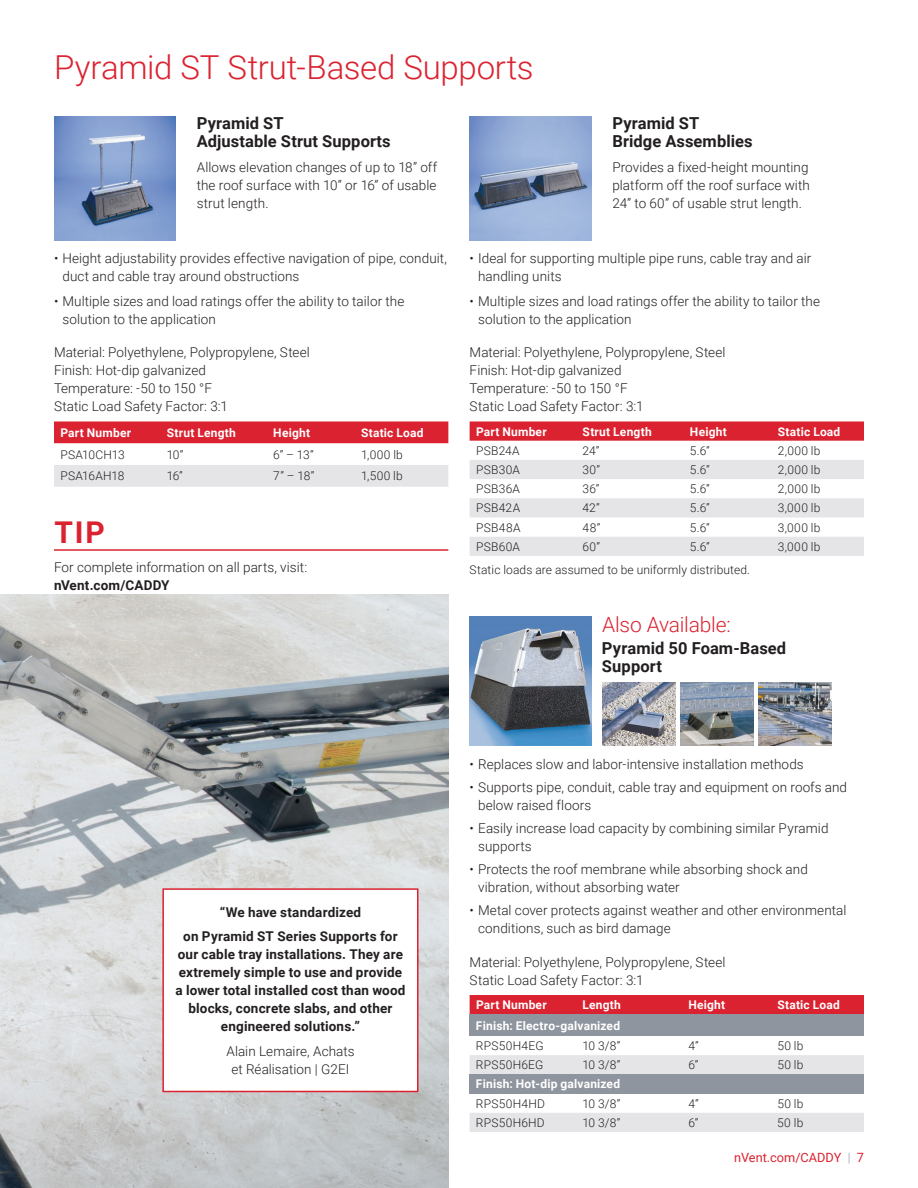
<style>
.page{position:relative;width:918px;height:1188px;background:#fff}
.page>*{position:absolute;margin:0;border:0;box-sizing:border-box;transform-origin:0 0}
.t1{font:300 33px "Roboto";letter-spacing:-.005em;color:#db2230}
.t2{font:700 30px "Roboto";color:#db2230}
.t3{font:300 21px "Roboto";letter-spacing:-.01em;color:#db2230}
.t4{font:700 16.5px/18px "Roboto";letter-spacing:.005em;color:#231f20}
.t5{font:300 13.5px/18px "Roboto";letter-spacing:.005em;color:#231f20}
.t6{font:700 13.5px/18px "Roboto";letter-spacing:.015em;color:#231f20;text-align:center}
.t7{font:12.75px "Roboto";color:#db2230}
.t8{font:300 12px "Roboto";letter-spacing:.015em;color:#231f20}
.t9{font:700 12px "Roboto";letter-spacing:.015em;color:#fff}
.s1{font-weight:300;color:#8f959e}
</style>
<div class="page">
<img style="left:0;top:594px;width:448px;height:594px">
<img style="left:54px;top:117px;width:122px;height:123px">
<img style="left:470px;top:117px;width:121px;height:123px">
<div style="left:54px;top:421px;width:394px;height:22px;background:#db2230"></div>
<div style="left:54px;top:465px;width:394px;height:22px;background:#e5e5e8"></div>
<svg style="left:470px;top:421px;width:394px;height:20px;background:#dc2a38"></svg>
<svg style="left:470px;top:460px;width:394px;height:96px"></svg>
<img style="left:470px;top:616px;width:121px;height:130px">
<div style="left:470px;top:995px;width:394px;height:19px;background:#db2230"></div>
<div style="left:470px;top:1014px;width:394px;height:22px;background:#8f959e"></div>
<svg style="left:470px;top:1055px;width:394px;height:77px"></svg>
<div style="left:470px;top:1074px;width:394px;height:20px;background:#8f959e"></div>
<hr style="left:54px;top:549px;width:394px;height:2px;background:#db2230">
<img style="left:603px;top:682px;width:73px;height:64px">
<img style="left:681px;top:682px;width:73px;height:64px">
<img style="left:759px;top:682px;width:73px;height:64px">
<div style="left:162px;top:888px;width:257px;height:204px;background:#fff;border:2px solid #db2230"></div>
<h1 class="t1" style="left:54px;top:44px;width:481px">Pyramid ST Strut-Based Supports</h1>
<p class="t4" style="left:197px;top:114px;width:196px">Pyramid ST<br>Adjustable Strut Supports</p>
<p class="t5" style="left:197px;top:158px;width:242px;text-align:justify">Allows elevation changes of up to 18” off the roof surface with 10” or 16” of usable strut length.</p>
<p class="t4" style="left:612px;top:114px;width:142px">Pyramid ST<br>Bridge Assemblies</p>
<p class="t5" style="left:612px;top:158px;width:199px;text-align:justify">Provides a fixed-height mounting platform off the roof surface with 24” to 60” of usable strut length.</p>
<p class="t5" style="left:63px;top:249px;width:386px;text-indent:-9px">• Height adjustability provides effective navigation of pipe, conduit, duct and cable tray around obstructions</p>
<p class="t5" style="left:63px;top:292px;width:343px;text-indent:-9px">• Multiple sizes and load ratings offer the ability to tailor the solution to the application</p>
<p class="t5" style="left:54px;top:343px;width:257px">Material: Polyethylene, Polypropylene, Steel Finish: Hot-dip galvanized<br>Temperature: -50 to 150 °F<br>Static Load Safety Factor: 3:1</p>
<p class="t9" style="left:60px;top:424px;width:72px">Part Number</p>
<p class="t9" style="left:167px;top:424px;width:71px">Strut Length</p>
<p class="t9" style="left:273px;top:424px;width:38px">Height</p>
<p class="t9" style="left:361px;top:424px;width:64px">Static Load</p>
<p class="t8" style="left:60px;top:446px;width:66px">PSA10CH13</p>
<p class="t8" style="left:167px;top:446px;width:18px">10”</p>
<p class="t8" style="left:273px;top:446px;width:42px">6” – 13”</p>
<p class="t8" style="left:361px;top:446px;width:43px">1,000 lb</p>
<p class="t8" style="left:60px;top:468px;width:66px">PSA16AH18</p>
<p class="t8" style="left:167px;top:468px;width:18px">16”</p>
<p class="t8" style="left:273px;top:468px;width:43px">7” – 18”</p>
<p class="t8" style="left:361px;top:468px;width:43px">1,500 lb</p>
<h2 class="t2" style="left:55px;top:512px;width:52px">TIP</h2>
<p class="t5" style="left:54px;top:558px;width:255px">For complete information on all parts, visit:</p>
<p class="t6" style="left:54px;top:576px;width:117px">nVent.com/CADDY</p>
<p class="t5" style="left:478px;top:249px;width:335px;text-indent:-9px">• Ideal for supporting multiple pipe runs, cable tray and air handling units</p>
<p class="t5" style="left:478px;top:292px;width:343px;text-indent:-9px">• Multiple sizes and load ratings offer the ability to tailor the solution to the application</p>
<p class="t5" style="left:470px;top:343px;width:257px">Material: Polyethylene, Polypropylene, Steel Finish: Hot-dip galvanized<br>Temperature: -50 to 150 °F<br>Static Load Safety Factor: 3:1</p>
<p class="t9" style="left:476px;top:423px;width:72px">Part Number</p>
<p class="t9" style="left:583px;top:423px;width:71px">Strut Length</p>
<p class="t9" style="left:690px;top:423px;width:38px">Height</p>
<p class="t9" style="left:778px;top:423px;width:64px">Static Load</p>
<p class="t8" style="left:476px;top:442px;width:45px">PSB24A</p>
<p class="t8" style="left:583px;top:442px;width:18px">24”</p>
<p class="t8" style="left:690px;top:442px;width:21px">5.6”</p>
<p class="t8" style="left:778px;top:442px;width:44px">2,000 lb</p>
<p class="t8" style="left:476px;top:461px;width:46px">PSB30A</p>
<p class="t8" style="left:583px;top:461px;width:19px">30”</p>
<p class="t8" style="left:690px;top:461px;width:21px">5.6”</p>
<p class="t8" style="left:778px;top:461px;width:44px">2,000 lb</p>
<p class="t8" style="left:476px;top:481px;width:46px">PSB36A</p>
<p class="t8" style="left:583px;top:481px;width:18px">36”</p>
<p class="t8" style="left:690px;top:481px;width:21px">5.6”</p>
<p class="t8" style="left:778px;top:481px;width:44px">2,000 lb</p>
<p class="t8" style="left:476px;top:500px;width:46px">PSB42A</p>
<p class="t8" style="left:583px;top:500px;width:19px">42”</p>
<p class="t8" style="left:690px;top:500px;width:21px">5.6”</p>
<p class="t8" style="left:778px;top:500px;width:44px">3,000 lb</p>
<p class="t8" style="left:476px;top:519px;width:46px">PSB48A</p>
<p class="t8" style="left:583px;top:519px;width:19px">48”</p>
<p class="t8" style="left:690px;top:519px;width:21px">5.6”</p>
<p class="t8" style="left:778px;top:519px;width:44px">3,000 lb</p>
<p class="t8" style="left:476px;top:538px;width:45px">PSB60A</p>
<p class="t8" style="left:583px;top:538px;width:19px">60”</p>
<p class="t8" style="left:690px;top:538px;width:21px">5.6”</p>
<p class="t8" style="left:778px;top:538px;width:44px">3,000 lb</p>
<p class="t8" style="left:470px;top:562px;width:282px">Static loads are assumed to be uniformly distributed.</p>
<h3 class="t3" style="left:602px;top:610px;width:130px">Also Available:</h3>
<p class="t4" style="left:602px;top:638px;width:186px">Pyramid 50 Foam-Based<br>Support</p>
<p class="t6" style="left:183px;top:899px;width:216px;line-height:24.8px">“We have standardized<br>on Pyramid ST Series Supports for</p>
<p class="t6" style="left:175px;top:945px;width:232px">our cable tray installations. They are extremely simple to use and provide a lower total installed cost than wood blocks, concrete slabs, and other engineered solutions.”</p>
<p class="t5" style="left:226px;top:1042px;width:130px;text-align:center">Alain Lemaire, Achats et Réalisation | G2EI</p>
<p class="t5" style="left:470px;top:755px;width:336px">• Replaces slow and labor-intensive installation methods</p>
<p class="t5" style="left:478px;top:778px;width:370px;text-indent:-9px">• Supports pipe, conduit, cable tray and equipment on roofs and below raised floors</p>
<p class="t5" style="left:478px;top:819px;width:352px;text-indent:-9px">• Easily increase load capacity by combining similar Pyramid supports</p>
<p class="t5" style="left:478px;top:860px;width:331px;text-indent:-9px">• Protects the roof membrane while absorbing shock and vibration, without absorbing water</p>
<p class="t5" style="left:478px;top:901px;width:370px;text-indent:-9px">• Metal cover protects against weather and other environmental conditions, such as bird damage</p>
<p class="t5" style="left:470px;top:952px;width:257px">Material: Polyethylene, Polypropylene, Steel<br>Static Load Safety Factor: 3:1</p>
<p class="t9" style="left:476px;top:996px;width:72px">Part Number</p>
<p class="t9" style="left:582px;top:996px;width:40px">Length</p>
<p class="t9" style="left:688px;top:996px;width:38px">Height</p>
<p class="t9" style="left:777px;top:996px;width:64px">Static Load</p>
<p class="t9" style="left:476px;top:1017px;width:146px">Finish: Electro-galvanized</p>
<p class="t8" style="left:476px;top:1037px;width:69px">RPS50H4EG</p>
<p class="t8" style="left:582px;top:1037px;width:40px">10 3/8”</p>
<p class="t8" style="left:688px;top:1037px;width:12px">4”</p>
<p class="t8" style="left:777px;top:1037px;width:27px">50 lb</p>
<p class="t8" style="left:476px;top:1057px;width:69px">RPS50H6EG</p>
<p class="t8" style="left:582px;top:1057px;width:40px">10 3/8”</p>
<p class="t8" style="left:688px;top:1057px;width:11px">6”</p>
<p class="t8" style="left:777px;top:1057px;width:27px">50 lb</p>
<p class="t9" style="left:476px;top:1076px;width:146px">Finish: Hot-dip galvanized</p>
<p class="t8" style="left:476px;top:1095px;width:71px">RPS50H4HD</p>
<p class="t8" style="left:582px;top:1095px;width:40px">10 3/8”</p>
<p class="t8" style="left:688px;top:1095px;width:12px">4”</p>
<p class="t8" style="left:777px;top:1095px;width:27px">50 lb</p>
<p class="t8" style="left:476px;top:1114px;width:70px">RPS50H6HD</p>
<p class="t8" style="left:582px;top:1114px;width:40px">10 3/8”</p>
<p class="t8" style="left:688px;top:1114px;width:11px">6”</p>
<p class="t8" style="left:777px;top:1114px;width:27px">50 lb</p>
<p class="t7" style="left:734px;top:1148px;width:131px">nVent.com/CADDY <span class="s1">|</span> 7</p>
</div>
